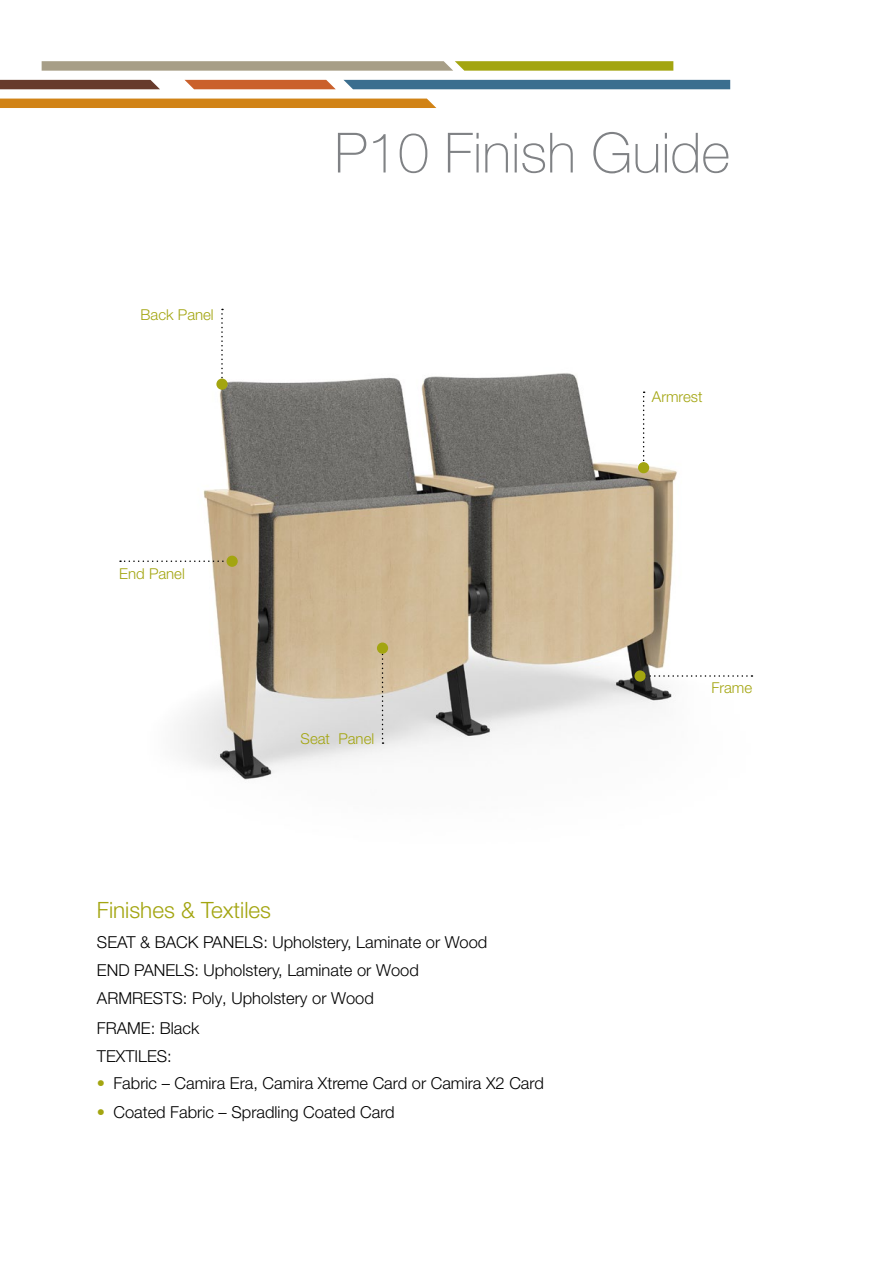
<style>
.page{position:relative;width:893px;height:1263px;background:#fff}
.page>*{position:absolute;margin:0;border:0;box-sizing:border-box;transform-origin:0 0}
.t1{font:100 55.5px "Helvetica Neue LT Std";color:#808285}
.t2{font:300 22.5px "Helvetica Neue LT Std";color:#a3a510}
.t3{font:300 16.5px/28.5px "Helvetica Neue LT Std";color:#000}
.t4{font:300 15px "Helvetica Neue LT Std";color:#a3a510}
.s1{color:#a3a510}
</style>
<div class="page">
<div style="left:0;top:99px;width:436px;height:9px;background:#d18316"></div>
<svg style="left:0;top:80px;width:160px;height:9px"></svg>
<svg style="left:185px;top:80px;width:151px;height:9px"></svg>
<div style="left:343px;top:80px;width:387px;height:9px;background:#3b6e8f"></div>
<svg style="left:42px;top:61px;width:631px;height:10px;background:#aba769"></svg>
<img style="left:180px;top:308px;width:574px;height:472px">
<svg style="left:643px;top:391px;width:2px;height:71px"></svg>
<div style="left:638px;top:462px;width:11px;height:11px;background:#a3a510;border-radius:50%"></div>
<svg style="left:120px;top:560px;width:107px;height:2px"></svg>
<svg style="left:646px;top:675px;width:106px;height:2px"></svg>
<div style="left:227px;top:556px;width:11px;height:11px;background:#a3a510;border-radius:50%"></div>
<div style="left:634px;top:670px;width:12px;height:12px;background:#a3a510;border-radius:50%"></div>
<svg style="left:382px;top:654px;width:1px;height:90px"></svg>
<div style="left:377px;top:642px;width:11px;height:12px;background:#a3a510;border-radius:50%"></div>
<svg style="left:221px;top:309px;width:2px;height:70px"></svg>
<div style="left:216px;top:379px;width:12px;height:11px;background:#a3a510;border-radius:50%"></div>
<p class="t4" style="left:141px;top:305px;width:75px">Back Panel</p>
<p class="t4" style="left:119px;top:564px;width:67px">End Panel</p>
<h1 class="t1" style="left:334px;top:121px;width:397px">P10 Finish Guide</h1>
<p class="t4" style="left:301px;top:730px;width:75px">Seat Panel</p>
<p class="t4" style="left:652px;top:388px;width:52px">Armrest</p>
<p class="t4" style="left:711px;top:679px;width:42px">Frame</p>
<h2 class="t2" style="left:97px;top:897px;width:176px">Finishes &amp; Textiles</h2>
<p class="t3" style="left:97px;top:927px;width:392px">SEAT &amp; BACK PANELS: Upholstery, Laminate or Wood<br>END PANELS: Upholstery, Laminate or Wood<br>ARMRESTS: Poly, Upholstery or Wood<br>FRAME: Black<br>TEXTILES:</p>
<p class="t3" style="left:97px;top:1069px;width:448px"><span class="s1">•</span> Fabric – Camira Era, Camira Xtreme Card or Camira X2 Card</p>
<p class="t3" style="left:97px;top:1097px;width:299px"><span class="s1">•</span> Coated Fabric – Spradling Coated Card</p>
</div>
